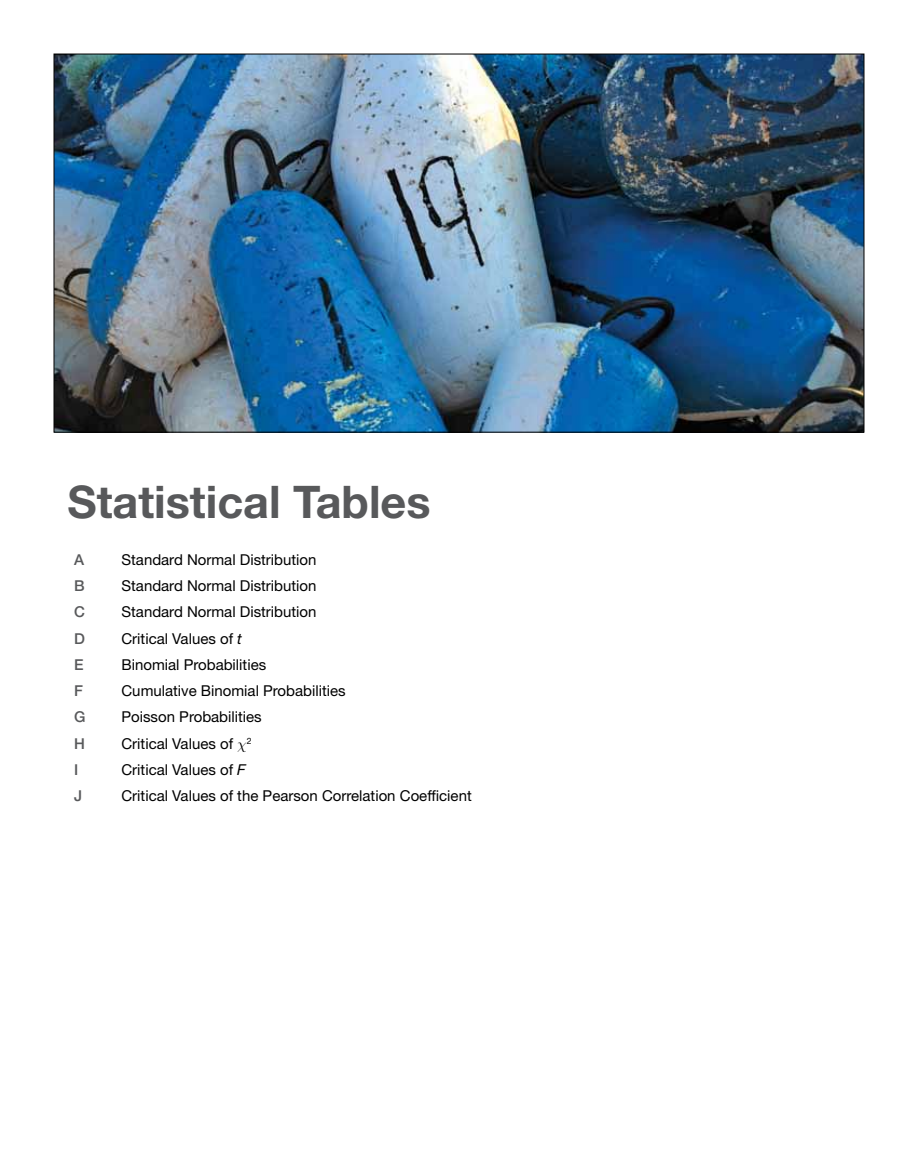
<style>
.page{position:relative;width:918px;height:1175px;background:#fff}
.page>*{position:absolute;margin:0;border:0;box-sizing:border-box;transform-origin:0 0}
.t1{font:700 45px "Helvetica Neue LT Std";color:#58595b}
.t2{font:15px "Helvetica Neue LT Std";color:#000}
.t3{font:500 15px "Helvetica Neue LT Std";color:#58595b}
.s1{font-style:italic}
</style>
<div class="page">
<img style="left:56px;top:56px;width:806px;height:374px">
<h1 class="t1" style="left:68px;top:474px;width:365px">Statistical Tables</h1>
<p class="t3" style="left:74px;top:550px;width:12px">A</p>
<p class="t2" style="left:122px;top:550px;width:197px">Standard Normal Distribution</p>
<p class="t3" style="left:74px;top:577px;width:12px">B</p>
<p class="t2" style="left:122px;top:577px;width:197px">Standard Normal Distribution</p>
<p class="t3" style="left:74px;top:603px;width:12px">C</p>
<p class="t2" style="left:122px;top:603px;width:197px">Standard Normal Distribution</p>
<p class="t3" style="left:74px;top:629px;width:12px">D</p>
<p class="t2" style="left:122px;top:629px;width:122px">Critical Values of <span class="s1">t</span></p>
<p class="t3" style="left:74px;top:655px;width:11px">E</p>
<p class="t2" style="left:122px;top:655px;width:146px">Binomial Probabilities</p>
<p class="t3" style="left:74px;top:682px;width:10px">F</p>
<p class="t2" style="left:122px;top:682px;width:226px">Cumulative Binomial Probabilities</p>
<p class="t3" style="left:74px;top:708px;width:13px">G</p>
<p class="t2" style="left:122px;top:708px;width:142px">Poisson Probabilities</p>
<p class="t3" style="left:74px;top:734px;width:12px">H</p>
<p class="t2" style="left:122px;top:734px;width:132px">Critical Values of <sup>2</sup></p>
<p class="t3" style="left:74px;top:760px;width:6px">I</p>
<p class="t2" style="left:122px;top:760px;width:126px">Critical Values of <span class="s1">F</span></p>
<p class="t3" style="left:74px;top:787px;width:10px">J</p>
<p class="t2" style="left:122px;top:787px;width:352px">Critical Values of the Pearson Correlation Coefficient</p>
</div>
